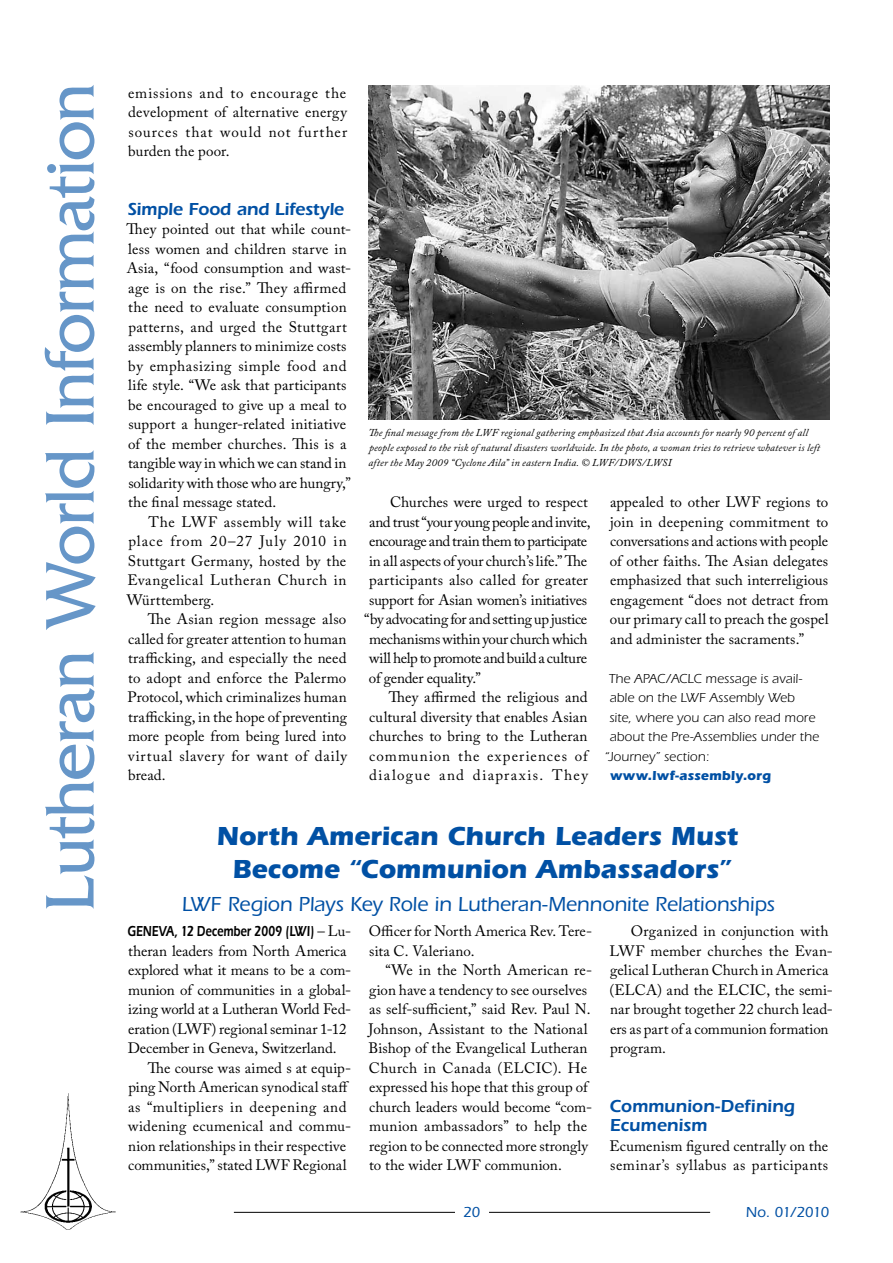
<style>
.page{position:relative;width:893px;height:1263px;background:#fff}
.page>*{position:absolute;margin:0;border:0;box-sizing:border-box;transform-origin:0 0}
.t1{font:72px "Friz Quadrata";letter-spacing:-.02em;color:#6696c8}
.t2{font:700 27px/33px "Itc Eras";letter-spacing:-.005em;color:#0050a4;text-align:center}
.t3{font:500 21px "Itc Eras";letter-spacing:-.005em;color:#0050a4}
.t4{font:600 18px/19.5px "Itc Eras";letter-spacing:-.005em;color:#0050a4}
.t5{font:15px/19.5px "Adobe Caslon Pro";letter-spacing:.01em;color:#000}
.t6{font:15px "Adobe Caslon Pro";letter-spacing:-.025em;color:#000}
.t7{font:15px "Adobe Caslon Pro";letter-spacing:-.02em;color:#000}
.t8{font:15px "Adobe Caslon Pro";letter-spacing:-.01em;color:#000}
.t9{font:15px "Adobe Caslon Pro";letter-spacing:-.015em;color:#000}
.t10{font:15px "Adobe Caslon Pro";letter-spacing:-.03em;color:#000}
.t11{font:600 15px "Itc Eras";letter-spacing:-.005em;color:#000;scale:.75 1}
.t12{font:15px "Adobe Caslon Pro";letter-spacing:.04em;color:#000}
.t13{font:15px "Adobe Caslon Pro";letter-spacing:.07em;color:#000}
.t14{font:15px "Adobe Caslon Pro";letter-spacing:.09em;color:#000}
.t15{font:500 15px "Itc Eras";letter-spacing:-.05em;color:#0050a4}
.t16{font:13.5px "Itc Eras";letter-spacing:.01em;color:#000}
.t17{font:700 13.5px "Itc Eras";letter-spacing:.01em;color:#0050a4}
.t18{font:italic 10.5px/15px "Adobe Caslon Pro";letter-spacing:.015em;color:#000}
.s1{font-family:"Adobe Caslon Pro";font-weight:400}
</style>
<div class="page">
<hr style="left:489px;top:1212px;width:221px;height:1px;background:#000">
<hr style="left:234px;top:1212px;width:221px;height:1px;background:#000">
<img style="left:20px;top:1093px;width:96px;height:137px">
<img style="left:369px;top:85px;width:460px;height:335px">
<h1 class="t1" style="left:30px;top:912px;width:830px;rotate:-90deg">Lutheran World Information</h1>
<p class="t5" style="left:128px;top:83px;width:220px;text-align:justify">emissions and to encourage the development of alternative energy sources that would not further burden the poor.</p>
<p class="t4" style="left:128px;top:199px;width:218px">Simple Food and Lifestyle</p>
<p class="t5" style="left:127px;top:219px;width:226px">They pointed out that while count&shy;less women and children starve in Asia, “food consumption and wast&shy;age is on the rise.” They affirmed the need to evaluate consumption patterns, and urged the Stuttgart assembly planners to minimize costs by emphasizing simple food and life style. “We ask that participants be encouraged to give up a meal to support a hunger-related initiative of the member churches. This is a tangible way in which we can stand in solidarity with those who are hungry,” the final message stated.</p>
<p class="t5" style="left:127px;top:512px;width:221px;text-align:justify;text-indent:22px">The LWF assembly will take place from 20–27 July 2010 in Stuttgart Germany, hosted by the Evangelical Lutheran Church in Württemberg.</p>
<p class="t5" style="left:128px;top:609px;width:221px;text-align:justify;text-indent:20px">The Asian region message also called for greater attention to human trafficking, and especially the need to adopt and enforce the Palermo Protocol, which criminalizes human trafficking, in the hope of preventing more people from being lured into virtual slavery for want of daily bread.</p>
<p class="t18" style="left:369px;top:425px;width:453px">The final message from the LWF regional gathering emphasized that Asia accounts for nearly 90 percent of all people exposed to the risk of natural disasters worldwide. In the photo, a woman tries to retrieve whatever is left after the May 2009 “Cyclone Aila” in eastern India. © LWF/DWS/LWSI</p>
<p class="t5" style="left:610px;top:492px;width:220px;text-align:justify">appealed to other LWF regions to join in deepening commitment to conversations and actions with people of other faiths. The Asian delegates emphasized that such interreligious engagement “does not detract from our primary call to preach the gospel and administer the sacraments.”</p>
<p class="t16" style="left:609px;top:671px;width:195px">The APAC/ACLC message is avail-</p>
<p class="t16" style="left:610px;top:690px;width:187px">able on the LWF Assembly Web</p>
<p class="t16" style="left:610px;top:710px;width:207px">site, where you can also read more</p>
<p class="t16" style="left:610px;top:729px;width:211px">about the Pre-Assemblies under the</p>
<p class="t16" style="left:605px;top:749px;width:106px">“Journey” section:</p>
<p class="t17" style="left:610px;top:768px;width:163px">www.lwf-assembly.org</p>
<p class="t5" style="left:390px;top:492px;width:199px">Churches were urged to respect</p>
<p class="t6" style="left:369px;top:513px;width:223px">and trust “your young people and invite,</p>
<p class="t6" style="left:369px;top:532px;width:220px">encourage and train them to participate</p>
<p class="t8" style="left:369px;top:552px;width:220px">in all aspects of your church’s life.” The</p>
<p class="t5" style="left:369px;top:570px;width:220px">participants also called for greater</p>
<p class="t9" style="left:369px;top:591px;width:219px">support for Asian women’s initiatives</p>
<p class="t7" style="left:364px;top:610px;width:225px">“by advocating for and setting up justice</p>
<p class="t7" style="left:369px;top:630px;width:220px">mechanisms within your church which</p>
<p class="t10" style="left:369px;top:649px;width:220px">will help to promote and build a culture</p>
<p class="t9" style="left:369px;top:669px;width:113px">of gender equality.”</p>
<p class="t5" style="left:389px;top:687px;width:200px">They affirmed the religious and</p>
<p class="t5" style="left:369px;top:707px;width:220px">cultural diversity that enables Asian</p>
<p class="t5" style="left:369px;top:726px;width:220px">churches to bring to the Lutheran</p>
<p class="t13" style="left:369px;top:747px;width:220px">communion the experiences of</p>
<p class="t14" style="left:369px;top:766px;width:220px">dialogue and diapraxis. They</p>
<h2 class="t2" style="left:216px;top:820px;width:523px">North American Church Leaders Must<br>Become “Communion Ambassadors”</h2>
<h3 class="t3" style="left:182px;top:892px;width:595px">LWF Region Plays Key Role in Lutheran-Mennonite Relationships</h3>
<p class="t11" style="left:127px;top:922px;width:300px">GENEVA, 12 December 2009 (LWI) <span class="s1">– Lu-</span></p>
<p class="t5" style="left:128px;top:941px;width:220px">theran leaders from North America</p>
<p class="t5" style="left:128px;top:960px;width:224px">explored what it means to be a com-</p>
<p class="t5" style="left:128px;top:980px;width:224px">munion of communities in a global-</p>
<p class="t8" style="left:128px;top:1000px;width:224px">izing world at a Lutheran World Fed-</p>
<p class="t5" style="left:128px;top:1019px;width:220px">eration (LWF) regional seminar 1-12</p>
<p class="t5" style="left:128px;top:1038px;width:210px">December in Geneva, Switzerland.</p>
<p class="t5" style="left:148px;top:1058px;width:205px">The course was aimed s at equip-</p>
<p class="t5" style="left:128px;top:1077px;width:222px">ping North American synodical staff</p>
<p class="t12" style="left:128px;top:1098px;width:220px">as “multipliers in deepening and</p>
<p class="t5" style="left:128px;top:1116px;width:225px">widening ecumenical and commu-</p>
<p class="t5" style="left:128px;top:1136px;width:220px">nion relationships in their respective</p>
<p class="t5" style="left:128px;top:1155px;width:220px">communities,” stated LWF Regional</p>
<p class="t5" style="left:369px;top:921px;width:225px">Officer for North America Rev. Tere&shy;sita C. Valeriano.</p>
<p class="t5" style="left:369px;top:960px;width:225px;text-indent:17px">“We in the North American re&shy;gion have a tendency to see ourselves as self-sufficient,” said Rev. Paul N.<br>Johnson, Assistant to the National Bishop of the Evangelical Lutheran Church in Canada (ELCIC). He expressed his hope that this group of church leaders would become “com&shy;munion ambassadors” to help the region to be connected more strongly to the wider LWF communion.</p>
<p class="t5" style="left:609px;top:921px;width:225px;text-indent:22px">Organized in conjunction with<br>LWF member churches the Evan&shy;gelical Lutheran Church in America (ELCA) and the ELCIC, the semi&shy;nar brought together 22 church lead&shy;ers as part of a communion formation program.</p>
<p class="t4" style="left:609px;top:1096px;width:187px">Communion-Defining<br>Ecumenism</p>
<p class="t5" style="left:609px;top:1136px;width:220px">Ecumenism figured centrally on the seminar’s syllabus as participants</p>
<p class="t15" style="left:463px;top:1203px;width:19px">20</p>
<p class="t15" style="left:746px;top:1203px;width:85px">No. 01/2010</p>
</div>
